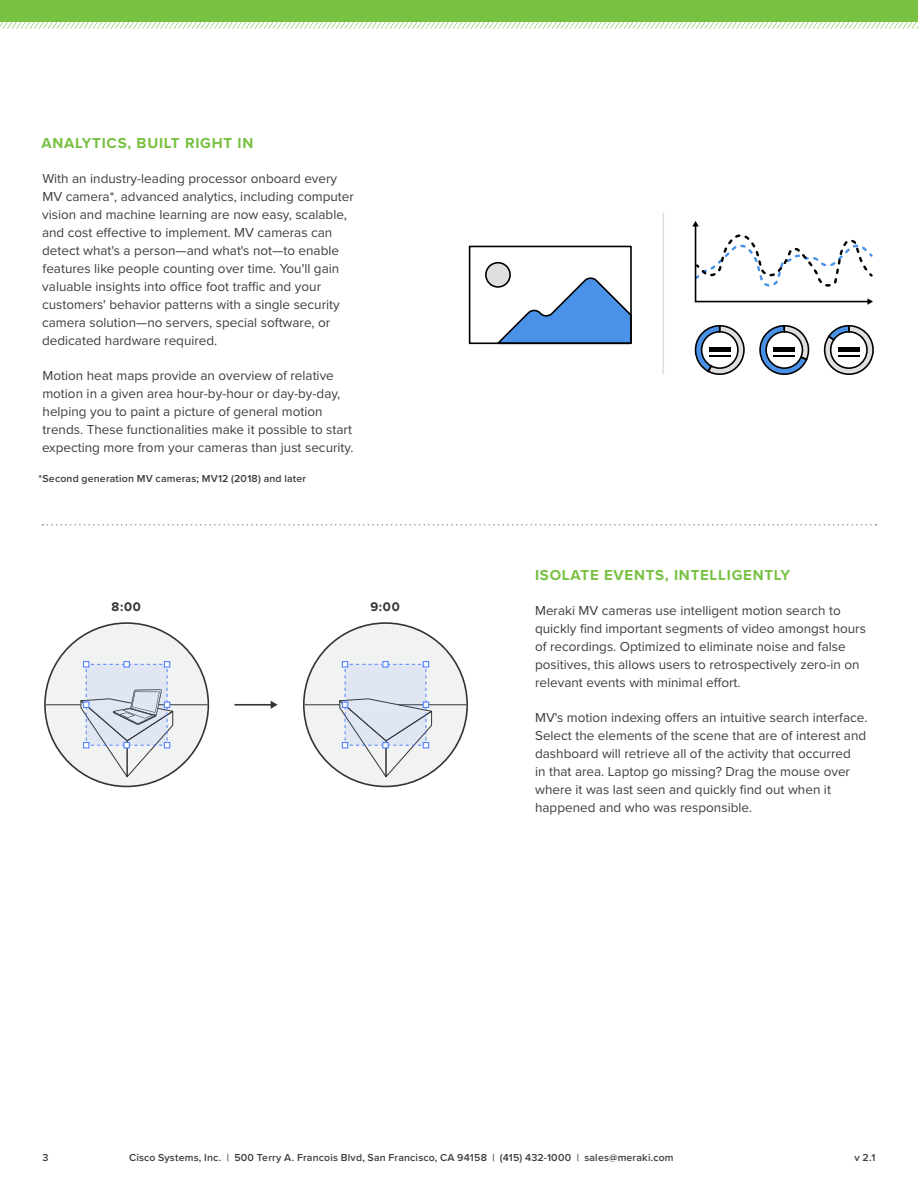
<style>
.page{position:relative;width:918px;height:1188px;background:#fff}
.page>*{position:absolute;margin:0;border:0;box-sizing:border-box;transform-origin:0 0}
.t1{font:700 15px "Proxima Nova";letter-spacing:.05em;color:#79c142}
.t2{font:13.5px/18px "Proxima Nova";color:#3e3e3f}
.t3{font:700 12.9px "Proxima Nova";color:#333}
.t4{font:600 10.5px "Proxima Nova";letter-spacing:.02em;color:#3e3e3f}
</style>
<div class="page">
<svg style="left:43px;top:524px;width:833px;height:2px"></svg>
<hr style="left:234px;top:704px;width:38px;height:2px;background:#333">
<svg style="left:271px;top:701px;width:7px;height:8px"></svg>
<svg style="left:44px;top:622px;width:165px;height:165px"></svg>
<svg style="left:303px;top:622px;width:165px;height:165px"></svg>
<svg style="left:345px;top:664px;width:81px;height:81px;background:#d6dceb"></svg>
<svg style="left:692px;top:221px;width:182px;height:154px"></svg>
<div style="left:486px;top:263px;width:24px;height:24px;background:#dfdfdf;border-radius:50%"></div>
<div style="left:469px;top:246px;width:163px;height:98px;border:2px solid #000"></div>
<div style="left:485px;top:262px;width:26px;height:26px;border:2px solid #000;border-radius:50%"></div>
<svg style="left:494px;top:275px;width:138px;height:70px"></svg>
<hr style="left:662px;top:213px;width:2px;height:161px;background:#dfdfdf">
<div style="left:0;top:0;width:918px;height:22px;background:#79c142"></div>
<svg style="left:0;top:22px;width:918px;height:7px"></svg>
<p class="t1" style="left:41px;top:132px;width:213px">ANALYTICS, BUILT RIGHT IN</p>
<p class="t2" style="left:42px;top:169px;width:313px">With an industry-leading processor onboard every MV camera*, advanced analytics, including computer vision and machine learning are now easy, scalable, and cost effective to implement. MV cameras can detect what's a person—and what's not—to enable features like people counting over time. You'll gain valuable insights into office foot traffic and your customers' behavior patterns with a single security camera solution—no servers, special software, or dedicated hardware required.</p>
<p class="t2" style="left:42px;top:366px;width:313px">Motion heat maps provide an overview of relative motion in a given area hour-by-hour or day-by-day, helping you to paint a picture of general motion trends. These functionalities make it possible to start expecting more from your cameras than just security.</p>
<p class="t4" style="left:39px;top:470px;width:269px">*Second generation MV cameras; MV12 (2018) and later</p>
<p class="t3" style="left:112px;top:601px;width:31px">8:00</p>
<p class="t3" style="left:370px;top:601px;width:31px">9:00</p>
<p class="t1" style="left:535px;top:564px;width:257px">ISOLATE EVENTS, INTELLIGENTLY</p>
<p class="t2" style="left:535px;top:601px;width:332px">Meraki MV cameras use intelligent motion search to quickly find important segments of video amongst hours of recordings. Optimized to eliminate noise and false positives, this allows users to retrospectively zero-in on relevant events with minimal effort.</p>
<p class="t2" style="left:535px;top:708px;width:334px">MV's motion indexing offers an intuitive search interface.<br>Select the elements of the scene that are of interest and dashboard will retrieve all of the activity that occurred<br>in that area. Laptop go missing? Drag the mouse over where it was last seen and quickly find out when it happened and who was responsible.</p>
<p class="t4" style="left:43px;top:1150px;width:8px">3</p>
<p class="t4" style="left:129px;top:1149px;width:546px">Cisco Systems, Inc. | 500 Terry A. Francois Blvd, San Francisco, CA 94158 | (415) 432-1000 | sales@meraki.com</p>
<p class="t4" style="left:855px;top:1149px;width:22px">v 2.1</p>
</div>
